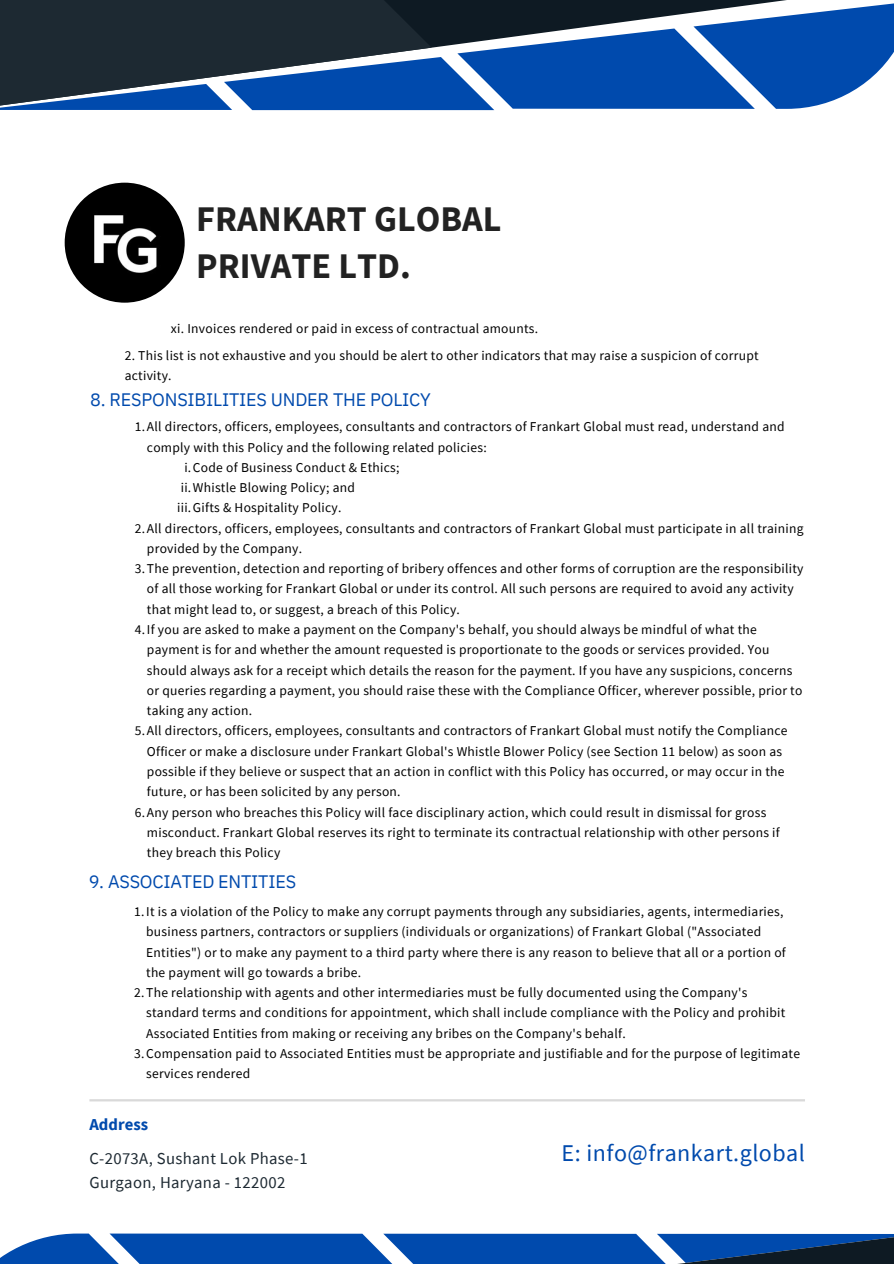
<style>
.page{position:relative;width:894px;height:1264px;background:#fff}
.page>*{position:absolute;margin:0;border:0;box-sizing:border-box;transform-origin:0 0}
.t1{font:700 36px/47.2px "Source Sans Pro";color:#222}
.t2{font:24px "Source Sans Pro";letter-spacing:.02em;color:#004aad}
.t3{font:18px "IBM Plex Sans";letter-spacing:-.01em;color:#004aad}
.t4{font:16.65px "Source Sans Pro";letter-spacing:.02em;color:#1d2932}
.t5{font:700 16.65px "Source Sans Pro";color:#004aad}
.t6{font:13.5px/20.2px "Source Sans Pro";letter-spacing:.02em;color:#000}
</style>
<div class="page">
<img style="left:65px;top:183px;width:120px;height:120px;border-radius:50%">
<svg style="left:0;top:1233px;width:893px;height:30px;background:#205ba9"></svg>
<svg style="left:0;top:1px;width:893px;height:109px;background:#2e5483"></svg>
<hr style="left:89px;top:1099px;width:715px;height:2px;background:#d9d9d9">
<p class="t1" style="left:196px;top:195px;width:307px">FRANKART GLOBAL<br>PRIVATE LTD.</p>
<p class="t6" style="left:171px;top:318px;width:369px">xi. Invoices rendered or paid in excess of contractual amounts.</p>
<p class="t6" style="left:125px;top:344px;width:635px">2. This list is not exhaustive and you should be alert to other indicators that may raise a suspicion of corrupt activity.</p>
<p class="t6" style="left:147px;top:416px;width:639px;text-indent:-12px">1.All directors, officers, employees, consultants and contractors of Frankart Global must read, understand and comply with this Policy and the following related policies:</p>
<p class="t6" style="left:184px;top:457px;width:216px">i.Code of Business Conduct &amp; Ethics;</p>
<p class="t6" style="left:181px;top:477px;width:176px">ii.Whistle Blowing Policy; and</p>
<p class="t6" style="left:177px;top:497px;width:166px">iii.Gifts &amp; Hospitality Policy.</p>
<p class="t6" style="left:147px;top:517px;width:658px;text-indent:-12px">2.All directors, officers, employees, consultants and contractors of Frankart Global must participate in all training provided by the Company.</p>
<p class="t6" style="left:147px;top:558px;width:658px;text-indent:-12px">3.The prevention, detection and reporting of bribery offences and other forms of corruption are the responsibility of all those working for Frankart Global or under its control. All such persons are required to avoid any activity that might lead to, or suggest, a breach of this Policy.</p>
<p class="t6" style="left:147px;top:619px;width:656px;text-indent:-12px">4.If you are asked to make a payment on the Company's behalf, you should always be mindful of what the payment is for and whether the amount requested is proportionate to the goods or services provided. You should always ask for a receipt which details the reason for the payment. If you have any suspicions, concerns or queries regarding a payment, you should raise these with the Compliance Officer, wherever possible, prior to taking any action.</p>
<p class="t6" style="left:147px;top:720px;width:642px;text-indent:-12px">5.All directors, officers, employees, consultants and contractors of Frankart Global must notify the Compliance Officer or make a disclosure under Frankart Global's Whistle Blower Policy (see Section 11 below) as soon as possible if they believe or suspect that an action in conflict with this Policy has occurred, or may occur in the future, or has been solicited by any person.</p>
<p class="t6" style="left:147px;top:801px;width:634px;text-indent:-12px">6.Any person who breaches this Policy will face disciplinary action, which could result in dismissal for gross misconduct. Frankart Global reserves its right to terminate its contractual relationship with other persons if they breach this Policy</p>
<p class="t3" style="left:90px;top:387px;width:342px">8. RESPONSIBILITIES UNDER THE POLICY</p>
<p class="t3" style="left:89px;top:869px;width:209px">9. ASSOCIATED ENTITIES</p>
<p class="t6" style="left:146px;top:901px;width:641px;text-indent:-12px">1.It is a violation of the Policy to make any corrupt payments through any subsidiaries, agents, intermediaries, business partners, contractors or suppliers (individuals or organizations) of Frankart Global ("Associated Entities") or to make any payment to a third party where there is any reason to believe that all or a portion of the payment will go towards a bribe.</p>
<p class="t6" style="left:146px;top:982px;width:640px;text-indent:-12px">2.The relationship with agents and other intermediaries must be fully documented using the Company's standard terms and conditions for appointment, which shall include compliance with the Policy and prohibit<br>Associated Entities from making or receiving any bribes on the Company's behalf.</p>
<p class="t6" style="left:146px;top:1043px;width:655px;text-indent:-12px">3.Compensation paid to Associated Entities must be appropriate and justifiable and for the purpose of legitimate services rendered</p>
<p class="t5" style="left:89px;top:1114px;width:60px">Address</p>
<p class="t4" style="left:89px;top:1147px;width:220px">C-2073A, Sushant Lok Phase-1</p>
<p class="t4" style="left:89px;top:1171px;width:197px">Gurgaon, Haryana - 122002</p>
<p class="t2" style="left:561px;top:1137px;width:245px">E: info@frankart.global</p>
</div>
